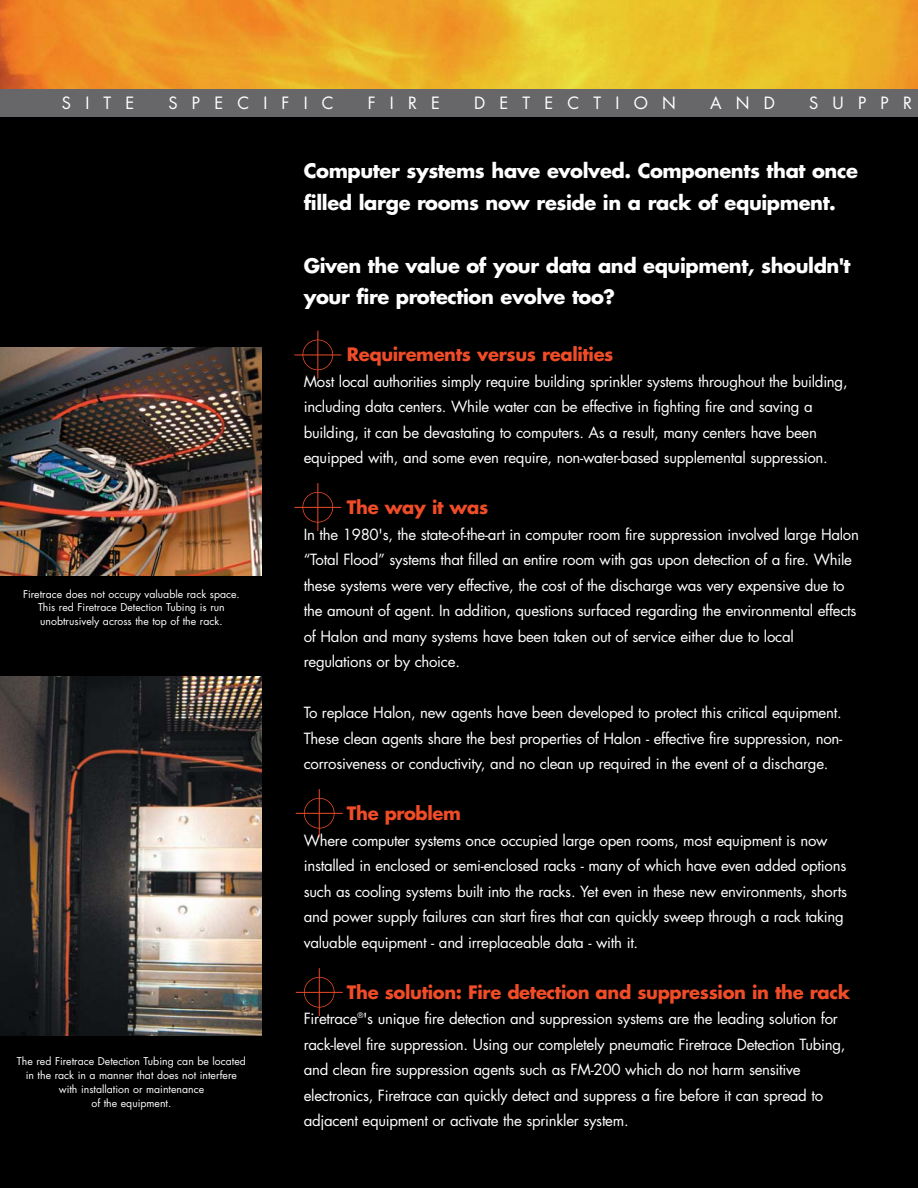
<style>
.page{position:relative;width:918px;height:1188px;background:#fff}
.page>*{position:absolute;margin:0;border:0;box-sizing:border-box;transform-origin:0 0}
.t1{font:700 19.5px/31.5px "Futura";letter-spacing:-.02em;color:#fff}
.t2{font:700 18px "Futura";letter-spacing:-.02em;color:#f04c27}
.t3{font:16.5px "Futura";letter-spacing:.86em;color:#fff}
.t4{font:15px/25.5px "Futura";letter-spacing:-.02em;color:#fff}
.t5{font:10.5px/13.8px "Futura";color:#fff;text-align:center}
</style>
<div class="page">
<div style="left:0;top:125px;width:918px;height:1063px;background:#000"></div>
<img style="left:0;top:0;width:918px;height:89px">
<div style="left:0;top:89px;width:918px;height:28px;background:#676769"></div>
<img style="left:0;top:347px;width:262px;height:228px">
<img style="left:0;top:677px;width:262px;height:359px">
<hr style="left:319px;top:789px;width:1px;height:48px;background:#f04c27">
<div style="left:304px;top:798px;width:31px;height:31px;border:2px solid #f04c27;border-radius:50%"></div>
<hr style="left:296px;top:813px;width:47px;height:1px;background:#f04c27">
<hr style="left:319px;top:968px;width:1px;height:48px;background:#f04c27">
<div style="left:304px;top:977px;width:31px;height:31px;border:2px solid #f04c27;border-radius:50%"></div>
<hr style="left:296px;top:992px;width:47px;height:1px;background:#f04c27">
<hr style="left:317px;top:331px;width:1px;height:48px;background:#f04c27">
<div style="left:302px;top:340px;width:31px;height:30px;border:2px solid #f04c27;border-radius:50%"></div>
<hr style="left:294px;top:355px;width:47px;height:1px;background:#f04c27">
<hr style="left:317px;top:483px;width:1px;height:48px;background:#f04c27">
<div style="left:302px;top:492px;width:31px;height:31px;border:2px solid #f04c27;border-radius:50%"></div>
<hr style="left:294px;top:507px;width:47px;height:1px;background:#f04c27">
<p class="t3" style="left:62px;top:96px;width:74px">SITE</p>
<p class="t3" style="left:168px;top:96px;width:167px">SPECIFIC</p>
<p class="t3" style="left:368px;top:96px;width:74px">FIRE</p>
<p class="t3" style="left:474px;top:96px;width:203px">DETECTION</p>
<p class="t3" style="left:710px;top:96px;width:66px">AND</p>
<p class="t3" style="left:809px;top:96px;width:104px">SUPPR</p>
<p class="t5" style="left:23px;top:588px;width:218px">Firetrace does not occupy valuable rack space.<br>This red Firetrace Detection Tubing is run unobtrusively across the top of the rack.</p>
<p class="t5" style="left:17px;top:1055px;width:230px">The red Firetrace Detection Tubing can be located in the rack in a manner that does not interfere with installation or maintenance<br>of the equipment.</p>
<h1 class="t1" style="left:304px;top:157px;width:556px">Computer systems have evolved. Components that once filled large rooms now reside in a rack of equipment.</h1>
<h1 class="t1" style="left:304px;top:251px;width:548px">Given the value of your data and equipment, shouldn't your fire protection evolve too?</h1>
<p class="t2" style="left:347px;top:346px;width:268px">Requirements versus realities</p>
<p class="t4" style="left:304px;top:370px;width:545px">Most local authorities simply require building sprinkler systems throughout the building, including data centers. While water can be effective in fighting fire and saving a building, it can be devastating to computers. As a result, many centers have been equipped with, and some even require, non-water-based supplemental suppression.</p>
<p class="t2" style="left:347px;top:499px;width:143px">The way it was</p>
<p class="t4" style="left:304px;top:523px;width:557px">In the 1980's, the state-of-the-art in computer room fire suppression involved large Halon “Total Flood” systems that filled an entire room with gas upon detection of a fire. While these systems were very effective, the cost of the discharge was very expensive due to the amount of agent. In addition, questions surfaced regarding the environmental effects of Halon and many systems have been taken out of service either due to local regulations or by choice.</p>
<p class="t4" style="left:304px;top:701px;width:540px;text-align:justify">To replace Halon, new agents have been developed to protect this critical equipment.<br>These clean agents share the best properties of Halon - effective fire suppression, non&shy;corrosiveness or conductivity, and no clean up required in the event of a discharge.</p>
<p class="t2" style="left:347px;top:805px;width:116px">The problem</p>
<p class="t4" style="left:304px;top:829px;width:545px">Where computer systems once occupied large open rooms, most equipment is now installed in enclosed or semi-enclosed racks - many of which have even added options such as cooling systems built into the racks. Yet even in these new environments, shorts and power supply failures can start fires that can quickly sweep through a rack taking valuable equipment - and irreplaceable data - with it.</p>
<p class="t2" style="left:347px;top:984px;width:505px">The solution: Fire detection and suppression in the rack</p>
<p class="t4" style="left:304px;top:1007px;width:543px">Firetrace<sup>®</sup>'s unique fire detection and suppression systems are the leading solution for rack-level fire suppression. Using our completely pneumatic Firetrace Detection Tubing, and clean fire suppression agents such as FM-200 which do not harm sensitive electronics, Firetrace can quickly detect and suppress a fire before it can spread to adjacent equipment or activate the sprinkler system.</p>
</div>
